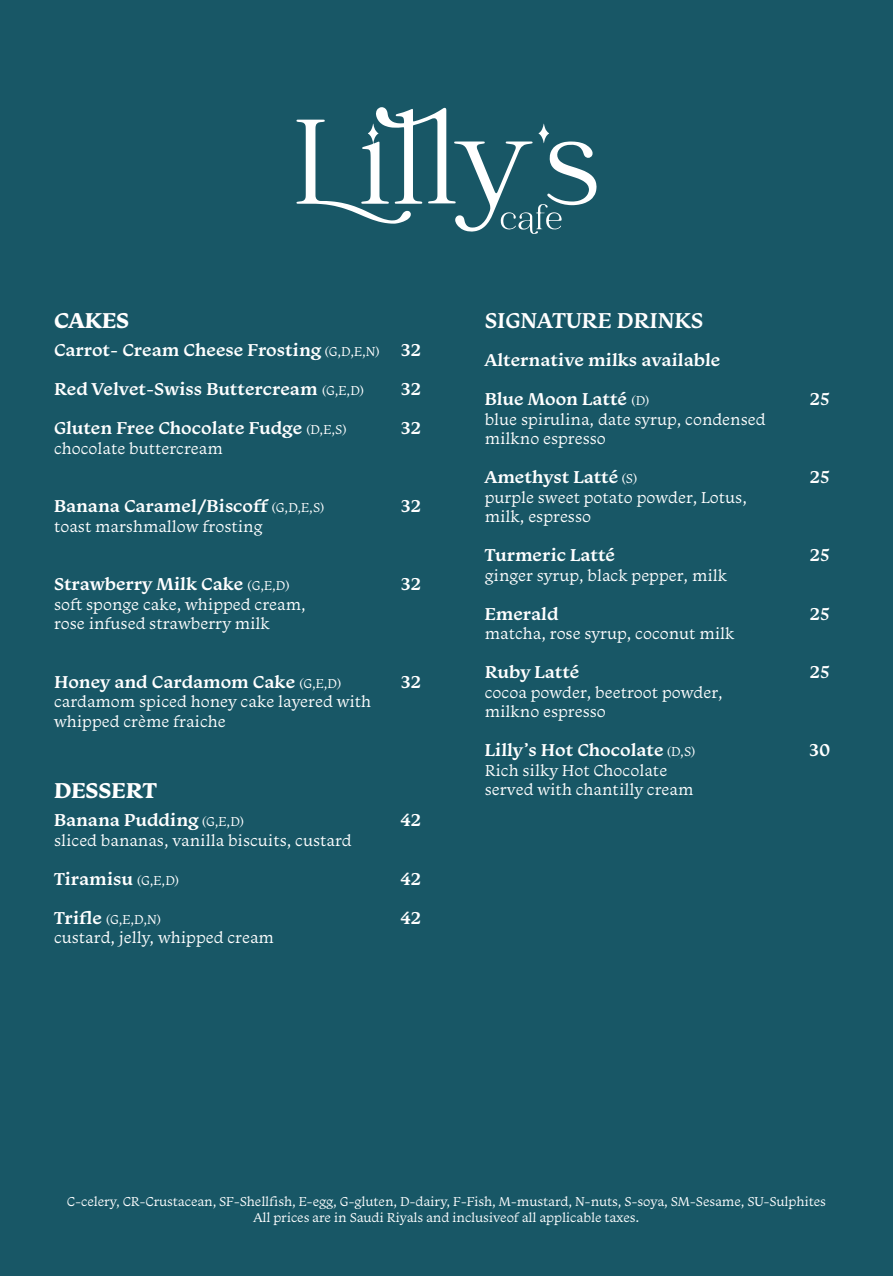
<style>
.page{position:relative;width:893px;height:1276px;background:#185766}
.page>*{position:absolute;margin:0;border:0;box-sizing:border-box;transform-origin:0 0}
.t1{font:600 22.5px "Monarcha";color:#fff}
.t2{font:700 22.5px "Monarcha";color:#fff}
.t3{font:600 18px "Monarcha";color:#fff}
.t4{font:16.5px/19.5px "Monarcha";color:#fff}
.Dish_Title{font:13.5px "Monarcha";letter-spacing:-.01em;color:#fff}
.s1{font-weight:400;font-size:13.5px}
.s2{font-weight:600;font-size:18px}
</style>
<div class="page">
<svg style="left:296px;top:107px;width:301px;height:127px"></svg>
<p class="t2" style="left:54px;top:305px;width:77px">CAKES</p>
<p class="t3" style="left:54px;top:338px;width:328px">Carrot- Cream Cheese Frosting <span class="s1">(G,D,E,N)</span></p>
<p class="t3" style="left:54px;top:377px;width:312px">Red Velvet-Swiss Buttercream <span class="s1">(G,E,D)</span></p>
<p class="t3" style="left:54px;top:416px;width:294px">Gluten Free Chocolate Fudge <span class="s1">(D,E,S)</span></p>
<p class="t4" style="left:54px;top:438px;width:170px">chocolate buttercream</p>
<p class="t3" style="left:54px;top:494px;width:272px">Banana Caramel/Biscoff <span class="s1">(G,D,E,S)</span></p>
<p class="t4" style="left:54px;top:516px;width:210px">toast marshmallow frosting</p>
<p class="t3" style="left:54px;top:572px;width:237px">Strawberry Milk Cake <span class="s1">(G,E,D)</span></p>
<p class="t4" style="left:54px;top:594px;width:253px">soft sponge cake, whipped cream,</p>
<p class="t4" style="left:54px;top:613px;width:217px">rose infused strawberry milk</p>
<p class="t3" style="left:54px;top:669px;width:289px">Honey and Cardamom Cake <span class="s1">(G,E,D)</span></p>
<p class="t4" style="left:54px;top:691px;width:319px">cardamom spiced honey cake layered with whipped crème fraiche</p>
<p class="t2" style="left:54px;top:775px;width:104px">DESSERT</p>
<p class="t3" style="left:54px;top:808px;width:192px">Banana Pudding <span class="s1">(G,E,D)</span></p>
<p class="t4" style="left:54px;top:830px;width:299px">sliced bananas, vanilla biscuits, custard</p>
<p class="t3" style="left:54px;top:866px;width:127px">Tiramisu <span class="s1">(G,E,D)</span></p>
<p class="Dish_Title" style="left:54px;top:910px;width:109px"><span class="s2">Trifle</span> (G,E,D,N)</p>
<p class="t4" style="left:54px;top:927px;width:221px">custard, jelly, whipped cream</p>
<p class="t3" style="left:401px;top:338px;width:22px">32</p>
<p class="t3" style="left:401px;top:377px;width:22px">32</p>
<p class="t3" style="left:401px;top:416px;width:22px">32</p>
<p class="t3" style="left:401px;top:494px;width:22px">32</p>
<p class="t3" style="left:401px;top:572px;width:22px">32</p>
<p class="t3" style="left:401px;top:669px;width:22px">32</p>
<p class="t3" style="left:400px;top:808px;width:22px">42</p>
<p class="t3" style="left:400px;top:866px;width:22px">42</p>
<p class="t3" style="left:400px;top:905px;width:22px">42</p>
<p class="t1" style="left:485px;top:306px;width:220px">SIGNATURE DRINKS</p>
<p class="t3" style="left:485px;top:348px;width:237px">Alternative milks available</p>
<p class="t3" style="left:485px;top:387px;width:166px">Blue Moon Latté <span class="s1">(D)</span></p>
<p class="t4" style="left:485px;top:409px;width:282px">blue spirulina, date syrup, condensed</p>
<p class="t4" style="left:485px;top:428px;width:123px">milkno espresso</p>
<p class="t3" style="left:485px;top:465px;width:154px">Amethyst Latté <span class="s1">(S)</span></p>
<p class="t4" style="left:485px;top:487px;width:264px">purple sweet potato powder, Lotus,</p>
<p class="t4" style="left:485px;top:506px;width:108px">milk, espresso</p>
<p class="t3" style="left:485px;top:543px;width:132px">Turmeric Latté</p>
<p class="t4" style="left:485px;top:565px;width:244px">ginger syrup, black pepper, milk</p>
<p class="t3" style="left:485px;top:602px;width:75px">Emerald</p>
<p class="t4" style="left:485px;top:623px;width:251px">matcha, rose syrup, coconut milk</p>
<p class="t3" style="left:485px;top:660px;width:96px">Ruby Latté</p>
<p class="t4" style="left:485px;top:682px;width:239px">cocoa powder, beetroot powder,</p>
<p class="t4" style="left:485px;top:701px;width:123px">milkno espresso</p>
<p class="t3" style="left:485px;top:738px;width:212px">Lilly’s Hot Chocolate <span class="s1">(D,S)</span></p>
<p class="t4" style="left:485px;top:760px;width:184px">Rich silky Hot Chocolate</p>
<p class="t4" style="left:485px;top:779px;width:210px">served with chantilly cream</p>
<p class="t3" style="left:810px;top:387px;width:21px">25</p>
<p class="t3" style="left:810px;top:465px;width:21px">25</p>
<p class="t3" style="left:810px;top:543px;width:21px">25</p>
<p class="t3" style="left:810px;top:602px;width:21px">25</p>
<p class="t3" style="left:810px;top:660px;width:21px">25</p>
<p class="t3" style="left:809px;top:738px;width:23px">30</p>
<p class="Dish_Title" style="left:67px;top:1192px;width:760px">C-celery, CR-Crustacean, SF-Shellfish, E-egg, G-gluten, D-dairy, F-Fish, M-mustard, N-nuts, S-soya, SM-Sesame, SU-Sulphites</p>
<p class="Dish_Title" style="left:254px;top:1208px;width:387px">All prices are in Saudi Riyals and inclusiveof all applicable taxes.</p>
</div>
